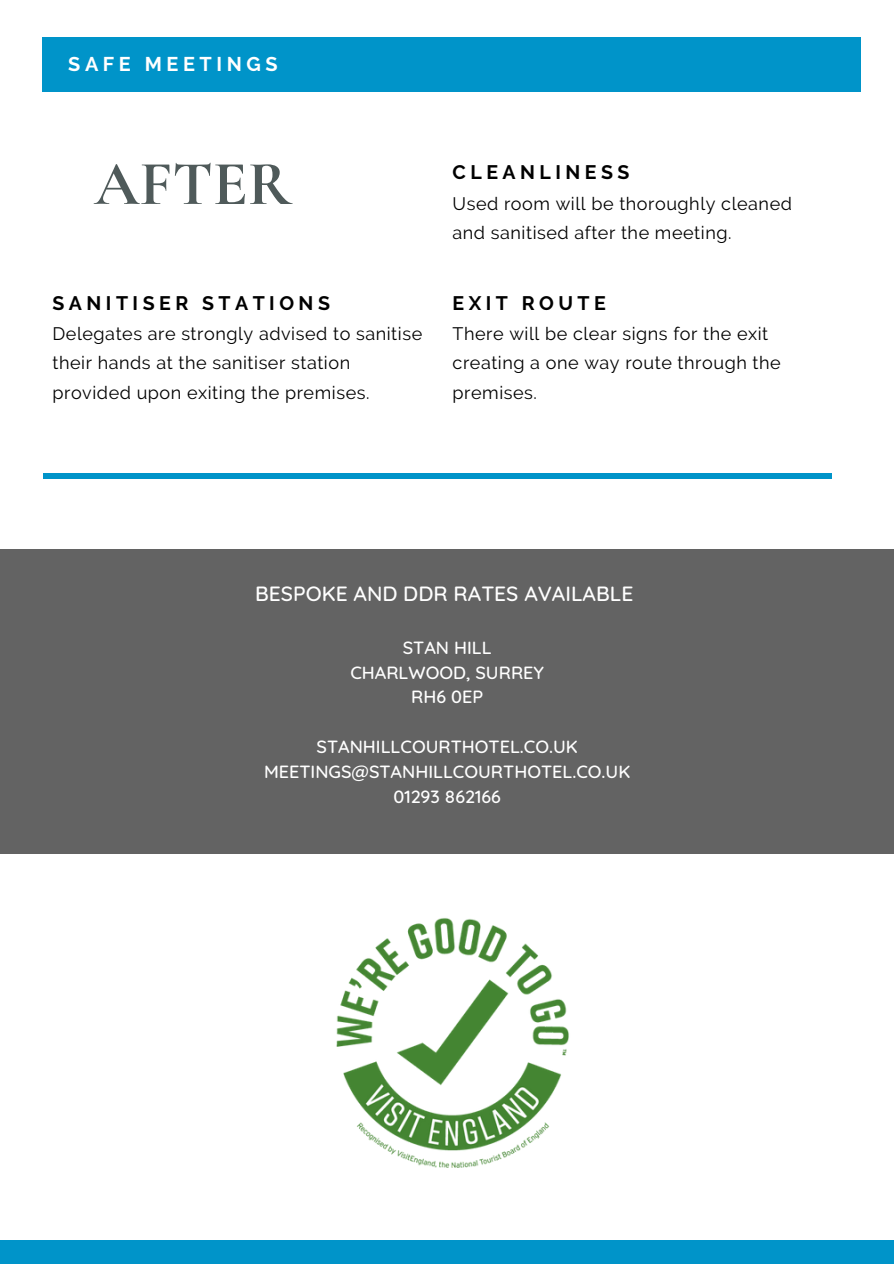
<style>
.page{position:relative;width:894px;height:1264px;background:#fff}
.page>*{position:absolute;margin:0;border:0;box-sizing:border-box;transform-origin:0 0}
.t1{font:700 63px "Cormorant Garamond";color:#4f5a5a}
.t2{font:500 21px "Quicksand";color:#fff}
.t3{font:700 19.8px "Raleway";letter-spacing:.23em;color:#fff}
.t4{font:700 19.5px "Raleway";letter-spacing:.23em;color:#000}
.t5{font:18px/29.2px "Raleway";letter-spacing:.03em;color:#000}
.t6{font:500 18px/24.8px "Quicksand";color:#fff;text-align:center}
</style>
<div class="page">
<div style="left:43px;top:38px;width:817px;height:54px;background:#0094c9"></div>
<div style="left:43px;top:473px;width:788px;height:6px;background:#0094c9"></div>
<div style="left:0;top:1240px;width:893px;height:23px;background:#0094c9"></div>
<img style="left:336px;top:918px;width:233px;height:250px">
<div style="left:0;top:549px;width:893px;height:304px;background:#636363"></div>
<p class="t3" style="left:68px;top:53px;width:211px">SAFE MEETINGS</p>
<h1 class="t1" style="left:94px;top:146px;width:199px">AFTER</h1>
<p class="t4" style="left:52px;top:291px;width:279px">SANITISER STATIONS</p>
<p class="t5" style="left:52px;top:319px;width:371px">Delegates are strongly advised to sanitise their hands at the sanitiser station provided upon exiting the premises.</p>
<p class="t4" style="left:452px;top:161px;width:178px">CLEANLINESS</p>
<p class="t5" style="left:452px;top:189px;width:341px">Used room will be thoroughly cleaned and sanitised after the meeting.</p>
<p class="t4" style="left:452px;top:291px;width:155px">EXIT ROUTE</p>
<p class="t5" style="left:452px;top:319px;width:329px">There will be clear signs for the exit creating a one way route through the premises.</p>
<p class="t2" style="left:255px;top:580px;width:379px">BESPOKE AND DDR RATES AVAILABLE</p>
<p class="t6" style="left:350px;top:634px;width:195px">STAN HILL<br>CHARLWOOD, SURREY<br>RH6 0EP</p>
<p class="t6" style="left:264px;top:733px;width:367px">STANHILLCOURTHOTEL.CO.UK<br>MEETINGS@STANHILLCOURTHOTEL.CO.UK<br>01293 862166</p>
</div>
